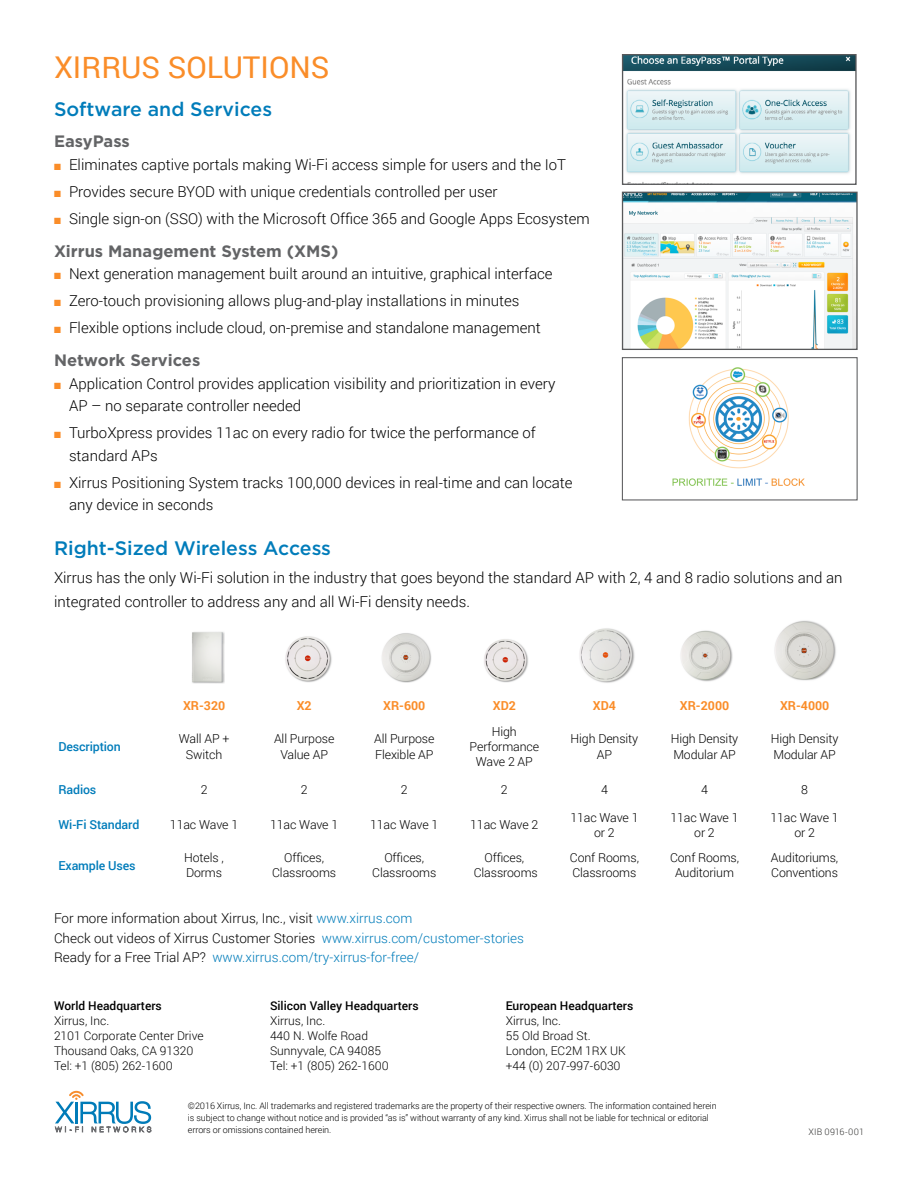
<style>
.page{position:relative;width:918px;height:1188px;background:#fff}
.page>*{position:absolute;margin:0;border:0;box-sizing:border-box;transform-origin:0 0}
.t1{font:30px "Roboto";color:#fa8d29}
.t2{font:500 19.5px "Gotham";color:#007cba}
.t3{font:700 16.5px "Gotham";color:#636466}
.t4{font:300 15px/22.5px "Roboto";color:#000}
.t5{font:300 13.5px/19.5px "Roboto";color:#000}
.t6{font:300 12.3px/15.3px "Roboto";letter-spacing:-.01em;color:#000;text-align:center}
.t7{font:500 12.3px "Roboto";letter-spacing:-.01em;color:#007cba}
.t8{font:700 12.3px "Roboto";color:#fa8d29}
.t9{font:300 12px/15px "Roboto";color:#000}
.t10{font:500 12px "Roboto";color:#000}
.t11{font:300 9px/12px "Roboto";letter-spacing:-.01em;color:#000}
.t12{font:300 9px "Roboto";letter-spacing:.015em;color:#343433}
.s1{color:#fa8d29}
.s2{color:#007cba}
</style>
<div class="page">
<svg style="left:55px;top:1091px;width:96px;height:42px"></svg>
<img style="left:624px;top:56px;width:231px;height:127px">
<div style="left:622px;top:54px;width:235px;height:131px;border:1px solid #58595b"></div>
<img style="left:624px;top:194px;width:232px;height:154px">
<div style="left:622px;top:192px;width:236px;height:158px;border:1px solid #58595b"></div>
<img style="left:672px;top:367px;width:133px;height:119px">
<div style="left:622px;top:357px;width:236px;height:143px;border:1px solid #58595b"></div>
<img style="left:192px;top:632px;width:32px;height:51px">
<img style="left:285px;top:636px;width:47px;height:46px">
<img style="left:382px;top:633px;width:49px;height:50px">
<img style="left:579px;top:628px;width:56px;height:55px">
<img style="left:680px;top:630px;width:53px;height:52px">
<img style="left:774px;top:620px;width:62px;height:61px">
<img style="left:484px;top:639px;width:44px;height:44px">
<h1 class="t1" style="left:54px;top:47px;width:277px">XIRRUS SOLUTIONS</h1>
<h2 class="t2" style="left:54px;top:96px;width:220px">Software and Services</h2>
<p class="t3" style="left:54px;top:131px;width:77px">EasyPass</p>
<p class="t4" style="left:54px;top:153px;width:514px"><span class="s1">■</span> Eliminates captive portals making Wi-Fi access simple for users and the IoT</p>
<p class="t4" style="left:54px;top:180px;width:445px"><span class="s1">■</span> Provides secure BYOD with unique credentials controlled per user</p>
<p class="t4" style="left:54px;top:207px;width:537px"><span class="s1">■</span> Single sign-on (SSO) with the Microsoft Office 365 and Google Apps Ecosystem</p>
<p class="t3" style="left:54px;top:240px;width:286px">Xirrus Management System (XMS)</p>
<p class="t4" style="left:54px;top:262px;width:500px"><span class="s1">■</span> Next generation management built around an intuitive, graphical interface</p>
<p class="t4" style="left:54px;top:289px;width:467px"><span class="s1">■</span> Zero-touch provisioning allows plug-and-play installations in minutes</p>
<p class="t4" style="left:54px;top:316px;width:488px"><span class="s1">■</span> Flexible options include cloud, on-premise and standalone management</p>
<p class="t3" style="left:54px;top:350px;width:148px">Network Services</p>
<p class="t4" style="left:69px;top:372px;width:488px;text-indent:-15px"><span class="s1">■</span> Application Control provides application visibility and prioritization in every<br>AP – no separate controller needed</p>
<p class="t4" style="left:69px;top:421px;width:468px;text-indent:-15px"><span class="s1">■</span> TurboXpress provides 11ac on every radio for twice the performance of standard APs</p>
<p class="t4" style="left:69px;top:471px;width:505px;text-indent:-15px"><span class="s1">■</span> Xirrus Positioning System tracks 100,000 devices in real-time and can locate any device in seconds</p>
<h2 class="t2" style="left:54px;top:535px;width:279px">Right-Sized Wireless Access</h2>
<p class="t4" style="left:54px;top:565px;width:790px;line-height:24px">Xirrus has the only Wi-Fi solution in the industry that goes beyond the standard AP with 2, 4 and 8 radio solutions and an integrated controller to address any and all Wi-Fi density needs.</p>
<p class="t8" style="left:183px;top:696px;width:44px">XR-320</p>
<p class="t8" style="left:297px;top:696px;width:16px">X2</p>
<p class="t8" style="left:383px;top:696px;width:44px">XR-600</p>
<p class="t8" style="left:493px;top:696px;width:25px">XD2</p>
<p class="t8" style="left:593px;top:696px;width:25px">XD4</p>
<p class="t8" style="left:680px;top:696px;width:51px">XR-2000</p>
<p class="t8" style="left:780px;top:696px;width:51px">XR-4000</p>
<p class="t7" style="left:58px;top:738px;width:64px">Description</p>
<p class="t6" style="left:179px;top:731px;width:52px">Wall AP +<br>Switch</p>
<p class="t6" style="left:274px;top:731px;width:62px">All Purpose<br>Value AP</p>
<p class="t6" style="left:374px;top:731px;width:62px;text-align:left">All Purpose<br>Flexible AP</p>
<p class="t6" style="left:470px;top:723px;width:71px">High<br>Performance<br>Wave 2 AP</p>
<p class="t6" style="left:571px;top:731px;width:69px">High Density<br>AP</p>
<p class="t6" style="left:671px;top:731px;width:69px;text-align:left">High Density<br>Modular AP</p>
<p class="t6" style="left:771px;top:731px;width:69px;text-align:left">High Density<br>Modular AP</p>
<p class="t7" style="left:58px;top:781px;width:39px">Radios</p>
<p class="t6" style="left:201px;top:782px;width:8px">2</p>
<p class="t6" style="left:301px;top:782px;width:8px">2</p>
<p class="t6" style="left:401px;top:782px;width:8px">2</p>
<p class="t6" style="left:501px;top:782px;width:8px">2</p>
<p class="t6" style="left:601px;top:782px;width:8px">4</p>
<p class="t6" style="left:701px;top:782px;width:8px">4</p>
<p class="t6" style="left:801px;top:782px;width:8px">8</p>
<p class="t7" style="left:58px;top:816px;width:82px">Wi-Fi Standard</p>
<p class="t6" style="left:170px;top:817px;width:70px">11ac Wave 1</p>
<p class="t6" style="left:270px;top:817px;width:70px">11ac Wave 1</p>
<p class="t6" style="left:370px;top:817px;width:70px">11ac Wave 1</p>
<p class="t6" style="left:470px;top:817px;width:70px">11ac Wave 2</p>
<p class="t6" style="left:570px;top:809px;width:70px">11ac Wave 1 or 2</p>
<p class="t6" style="left:670px;top:809px;width:70px">11ac Wave 1 or 2</p>
<p class="t6" style="left:771px;top:809px;width:70px">11ac Wave 1 or 2</p>
<p class="t7" style="left:58px;top:857px;width:79px">Example Uses</p>
<p class="t6" style="left:184px;top:849px;width:41px;text-align:left">Hotels ,<br>Dorms</p>
<p class="t6" style="left:272px;top:849px;width:66px">Offices,<br>Classrooms</p>
<p class="t6" style="left:372px;top:849px;width:66px">Offices,<br>Classrooms</p>
<p class="t6" style="left:474px;top:849px;width:66px">Offices,<br>Classrooms</p>
<p class="t6" style="left:570px;top:849px;width:71px;text-align:left">Conf Rooms,<br>Classrooms</p>
<p class="t6" style="left:670px;top:849px;width:71px">Conf Rooms,<br>Auditorium</p>
<p class="t6" style="left:771px;top:849px;width:69px;text-align:left">Auditoriums,<br>Conventions</p>
<p class="t5" style="left:54px;top:908px;width:472px">For more information about Xirrus, Inc., visit <span class="s2">www.xirrus.com<br></span>Check out videos of Xirrus Customer Stories <span class="s2">www.xirrus.com/customer-stories<br></span>Ready for a Free Trial AP? <span class="s2">www.xirrus.com/try-xirrus-for-free/</span></p>
<p class="t10" style="left:54px;top:998px;width:109px">World Headquarters</p>
<p class="t9" style="left:54px;top:1013px;width:151px">Xirrus, Inc.<br>2101 Corporate Center Drive<br>Thousand Oaks, CA 91320<br>Tel: +1 (805) 262-1600</p>
<p class="t10" style="left:506px;top:998px;width:129px">European Headquarters</p>
<p class="t9" style="left:506px;top:1013px;width:122px">Xirrus, Inc.<br>55 Old Broad St.<br>London, EC2M 1RX UK +44 (0) 207-997-6030</p>
<p class="t11" style="left:188px;top:1100px;width:530px">©2016 Xirrus, Inc. All trademarks and registered trademarks are the property of their respective owners. The information contained herein is subject to change without notice and is provided “as is” without warranty of any kind. Xirrus shall not be liable for technical or editorial errors or omissions contained herein.</p>
<p class="t10" style="left:270px;top:998px;width:150px">Silicon Valley Headquarters</p>
<p class="t9" style="left:270px;top:1013px;width:120px">Xirrus, Inc.<br>440 N. Wolfe Road<br>Sunnyvale, CA 94085<br>Tel: +1 (805) 262-1600</p>
<p class="t12" style="left:808px;top:1125px;width:57px">XIB 0916-001</p>
</div>
